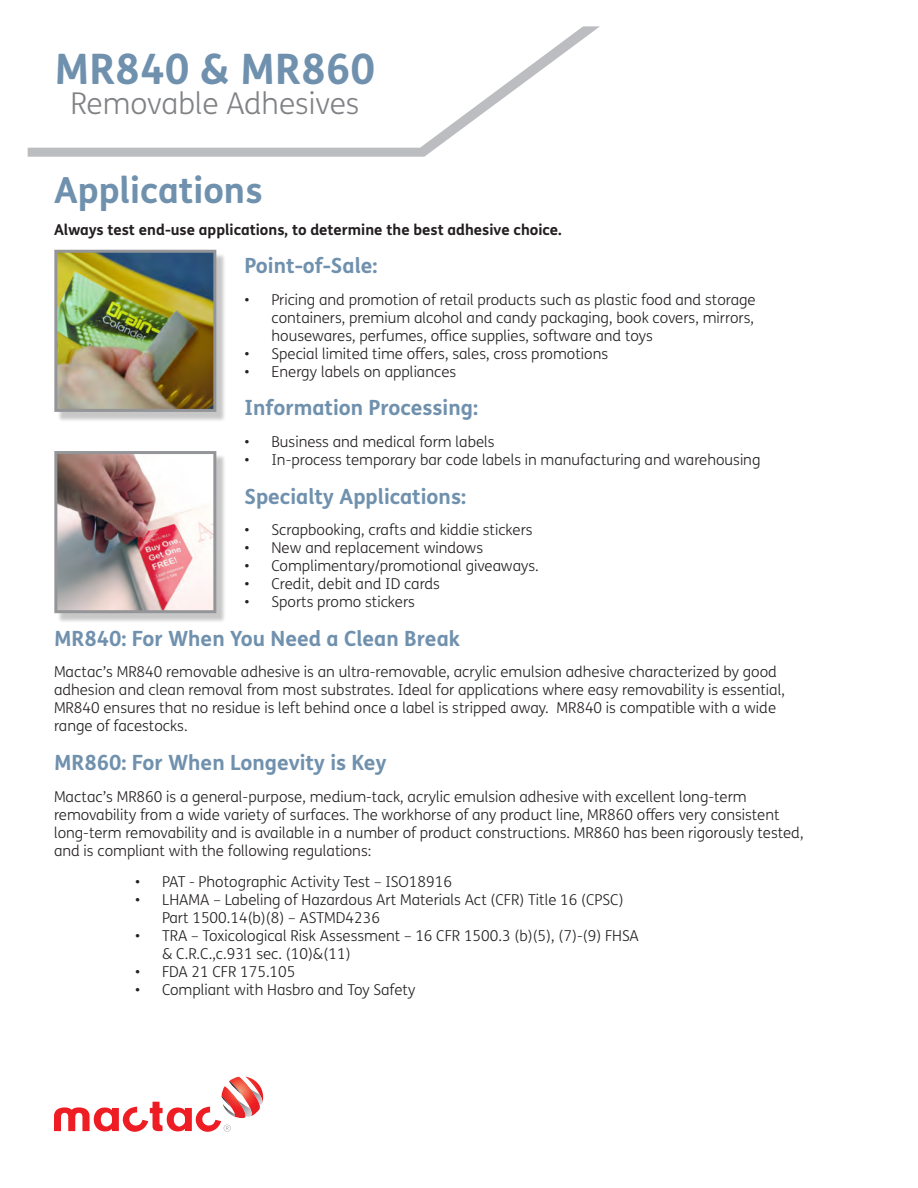
<style>
.page{position:relative;width:918px;height:1188px;background:#fff}
.page>*{position:absolute;margin:0;border:0;box-sizing:border-box;transform-origin:0 0}
.t1{font:700 42px "FS Me Pro";color:#7091ae}
.t2{font:700 36px "FS Me Pro";color:#7091ae}
.t3{font:300 30px "FS Me Pro";color:#808285}
.t4{font:700 21px "FS Me Pro";color:#7091ae}
.t5{font:300 15px/18px "FS Me Pro";color:#231f20}
.t6{font:700 15px "FS Me Pro";color:#231f20}
</style>
<div class="page">
<div style="left:57px;top:454px;width:169px;height:169px;background:#231f20;opacity:.25"></div>
<img style="left:58px;top:455px;width:154px;height:154px">
<div style="left:54px;top:451px;width:162px;height:162px;border:3px solid #939598"></div>
<div style="left:57px;top:253px;width:169px;height:169px;background:#231f20;opacity:.25"></div>
<img style="left:58px;top:254px;width:154px;height:154px">
<div style="left:54px;top:250px;width:162px;height:162px;border:3px solid #939598"></div>
<svg style="left:54px;top:1077px;width:209px;height:55px"></svg>
<svg style="left:28px;top:26px;width:572px;height:131px;fill:#bcbdc0"></svg>
<svg style="left:28px;top:26px;width:564px;height:122px"></svg>
<h1 class="t1" style="left:54px;top:37px;width:323px">MR840 &amp; MR860</h1>
<h3 class="t3" style="left:70px;top:83px;width:290px">Removable Adhesives</h3>
<h2 class="t2" style="left:54px;top:162px;width:210px">Applications</h2>
<p class="t6" style="left:54px;top:218px;width:509px">Always test end-use applications, to determine the best adhesive choice.</p>
<h3 class="t4" style="left:244px;top:250px;width:135px">Point-of-Sale:</h3>
<p class="t5" style="left:272px;top:290px;width:486px;text-align:justify;text-indent:-27px">• Pricing and promotion of retail products such as plastic food and storage containers, premium alcohol and candy packaging, book covers, mirrors, housewares, perfumes, office supplies, software and toys</p>
<p class="t5" style="left:244px;top:344px;width:365px">• Special limited time offers, sales, cross promotions</p>
<p class="t5" style="left:244px;top:362px;width:213px">• Energy labels on appliances</p>
<h3 class="t4" style="left:244px;top:392px;width:235px">Information Processing:</h3>
<p class="t5" style="left:244px;top:432px;width:252px">• Business and medical form labels</p>
<p class="t5" style="left:244px;top:450px;width:517px">• In-process temporary bar code labels in manufacturing and warehousing</p>
<h3 class="t4" style="left:244px;top:480px;width:223px">Specialty Applications:</h3>
<p class="t5" style="left:244px;top:520px;width:290px">• Scrapbooking, crafts and kiddie stickers</p>
<p class="t5" style="left:244px;top:538px;width:240px">• New and replacement windows</p>
<p class="t5" style="left:244px;top:556px;width:296px">• Complimentary/promotional giveaways.</p>
<p class="t5" style="left:244px;top:574px;width:197px">• Credit, debit and ID cards</p>
<p class="t5" style="left:244px;top:592px;width:172px">• Sports promo stickers</p>
<h3 class="t4" style="left:54px;top:622px;width:407px">MR840: For When You Need a Clean Break</h3>
<p class="t5" style="left:54px;top:663px;width:732px">Mactac’s MR840 removable adhesive is an ultra-removable, acrylic emulsion adhesive characterized by good adhesion and clean removal from most substrates. Ideal for applications where easy removability is essential, MR840 ensures that no residue is left behind once a label is stripped away. MR840 is compatible with a wide range of facestocks.</p>
<h3 class="t4" style="left:54px;top:746px;width:334px">MR860: For When Longevity is Key</h3>
<p class="t5" style="left:54px;top:787px;width:751px">Mactac’s MR860 is a general-purpose, medium-tack, acrylic emulsion adhesive with excellent long-term removability from a wide variety of surfaces. The workhorse of any product line, MR860 offers very consistent long-term removability and is available in a number of product constructions. MR860 has been rigorously tested, and is compliant with the following regulations:</p>
<p class="t5" style="left:135px;top:872px;width:319px">• PAT - Photographic Activity Test – ISO18916</p>
<p class="t5" style="left:162px;top:890px;width:463px;text-indent:-27px">• LHAMA – Labeling of Hazardous Art Materials Act (CFR) Title 16 (CPSC)<br>Part 1500.14(b)(8) – ASTMD4236</p>
<p class="t5" style="left:162px;top:926px;width:478px;text-indent:-27px">• TRA – Toxicological Risk Assessment – 16 CFR 1500.3 (b)(5), (7)-(9) FHSA &amp; C.R.C.,c.931 sec. (10)&amp;(11)</p>
<p class="t5" style="left:135px;top:962px;width:162px">• FDA 21 CFR 175.105</p>
<p class="t5" style="left:135px;top:980px;width:282px">• Compliant with Hasbro and Toy Safety</p>
</div>
